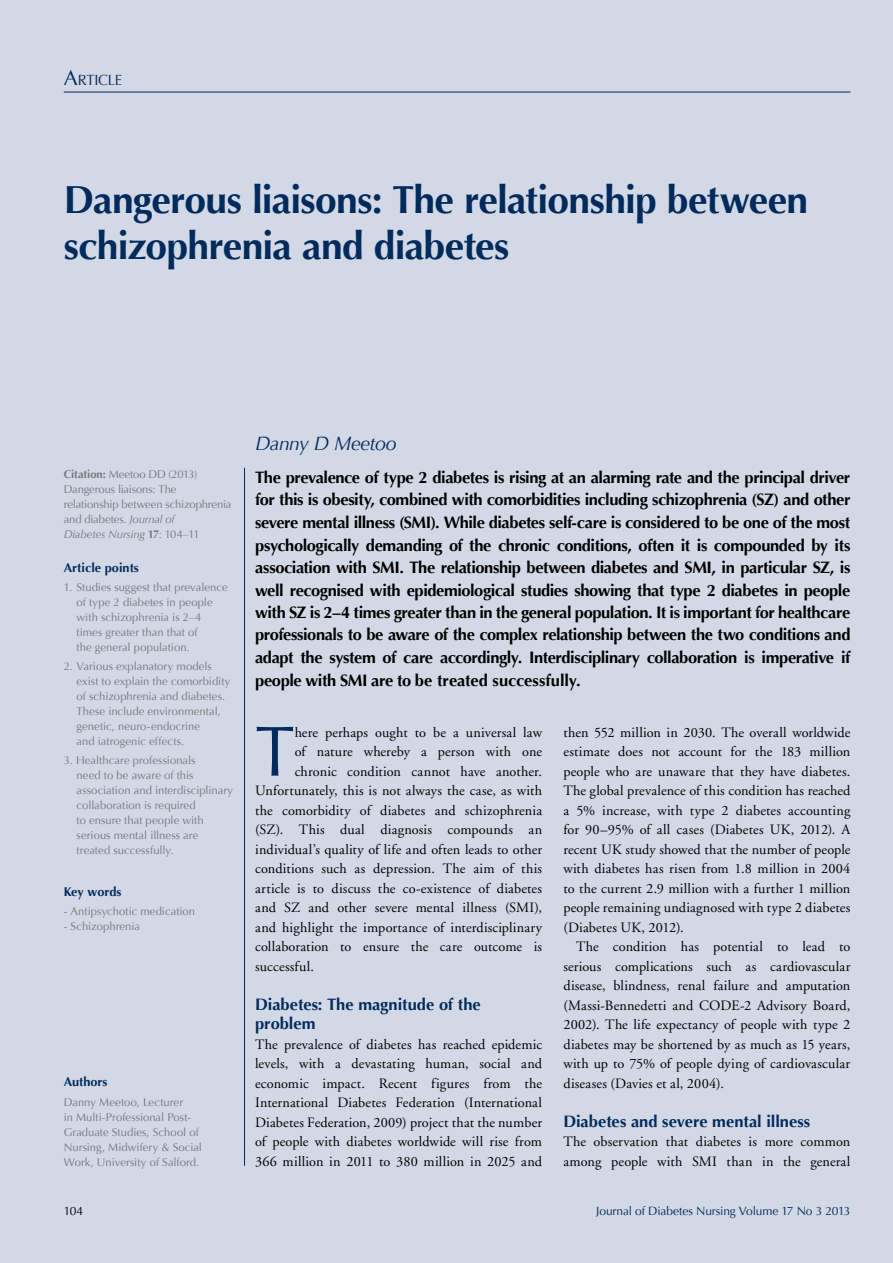
<style>
.page{position:relative;width:893px;height:1263px;background:#d3d8e6}
.page>*{position:absolute;margin:0;border:0;box-sizing:border-box;transform-origin:0 0}
.t1{font:71.25px "Optima";color:#002b5c}
.t2{font:700 39px/46.5px "Optima";letter-spacing:-.02em;color:#002b5c}
.t3{font:italic 19.5px "Optima";letter-spacing:-.025em;color:#002b5c}
.t4{font:700 16.5px/22.5px "Optima";letter-spacing:-.02em;color:#000;text-align:justify}
.t5{font:700 16.5px/19.5px "Optima";color:#002b5c}
.t6{font:14.7px "Optima";letter-spacing:-.02em;color:#002b5c}
.t7{font:14.25px/19.5px "Adobe Garamond";letter-spacing:.01em;color:#000;text-align:justify}
.t8{font:700 12.75px "Optima";color:#002b5c}
.t9{font:12px "Optima";letter-spacing:-.015em;color:#002b5c}
.t10{font:12px "Optima";color:#000}
.t11{font:11.25px/15px "Optima";color:#77787b}
.s1{font-size:21px}
.s2{font-weight:700}
.s3{font-style:italic}
</style>
<div class="page">
<hr style="left:64px;top:92px;width:786px;height:1px;background:#002b5c">
<hr style="left:244px;top:468px;width:1px;height:698px;background:#002b5c">
<p class="t6" style="left:64px;top:72px;width:60px"><span class="s1">A</span>RTICLE</p>
<h2 class="t2" style="left:64px;top:177px;width:746px">Dangerous liaisons: The relationship between schizophrenia and diabetes</h2>
<p class="t11" style="left:64px;top:467px;width:169px"><span class="s2">Citation:</span> Meetoo DD (2013)<br>Dangerous liaisons: The relationship between schizophrenia and diabetes. <span class="s3">Journal of<br>Diabetes Nursing</span> <span class="s2">17</span>: 104–11</p>
<p class="t8" style="left:64px;top:560px;width:77px">Article points</p>
<p class="t11" style="left:77px;top:580px;width:153px;text-indent:-13px">1. Studies suggest that prevalence of type 2 diabetes in people with schizophrenia is 2–4 times greater than that of<br>the general population.</p>
<p class="t11" style="left:77px;top:659px;width:155px;text-indent:-13px">2. Various explanatory models exist to explain the comorbidity of schizophrenia and diabetes.<br>These include environmental, genetic, neuro-endocrine<br>and iatrogenic effects.</p>
<p class="t11" style="left:77px;top:753px;width:158px;text-indent:-13px">3. Healthcare professionals<br>need to be aware of this association and interdisciplinary collaboration is required<br>to ensure that people with serious mental illness are treated successfully.</p>
<p class="t8" style="left:64px;top:884px;width:59px">Key words</p>
<p class="t11" style="left:64px;top:904px;width:133px">- Antipsychotic medication</p>
<p class="t11" style="left:64px;top:919px;width:78px">- Schizophrenia</p>
<p class="t8" style="left:64px;top:1075px;width:45px">Authors</p>
<p class="t11" style="left:64px;top:1094px;width:140px">Danny Meetoo, Lecturer<br>in Multi-Professional Post-<br>Graduate Studies, School of<br>Nursing, Midwifery &amp; Social<br>Work, University of Salford.</p>
<h3 class="t3" style="left:255px;top:432px;width:143px">Danny D Meetoo</h3>
<p class="t4" style="left:255px;top:466px;width:597px">The prevalence of type 2 diabetes is rising at an alarming rate and the principal driver for this is obesity, combined with comorbidities including schizophrenia (SZ) and other severe mental illness (SMI). While diabetes self-care is considered to be one of the most psychologically demanding of the chronic conditions, often it is compounded by its association with SMI. The relationship between diabetes and SMI, in particular SZ, is well recognised with epidemiological studies showing that type 2 diabetes in people with SZ is 2–4 times greater than in the general population. It is important for healthcare professionals to be aware of the complex relationship between the two conditions and adapt the system of care accordingly. Interdisciplinary collaboration is imperative if people with SMI are to be treated successfully.</p>
<h1 class="t1" style="left:255px;top:710px;width:41px">T</h1>
<p class="t7" style="left:295px;top:723px;width:249px">here perhaps ought to be a universal law</p>
<p class="t7" style="left:563px;top:723px;width:289px">then 552 million in 2030. The overall worldwide estimate does not account for the 183 million people who are unaware that they have diabetes.<br>The global prevalence of this condition has reached a 5% increase, with type 2 diabetes accounting for 90–95% of all cases (Diabetes UK, 2012). A recent UK study showed that the number of people with diabetes has risen from 1.8 million in 2004 to the current 2.9 million with a further 1 million people remaining undiagnosed with type 2 diabetes (Diabetes UK, 2012).</p>
<p class="t7" style="left:563px;top:937px;width:288px;text-indent:13px">The condition has potential to lead to serious complications such as cardiovascular disease, blindness, renal failure and amputation (Massi-Bennedetti and CODE-2 Advisory Board, 2002). The life expectancy of people with type 2 diabetes may be shortened by as much as 15 years, with up to 75% of people dying of cardiovascular diseases (Davies et al, 2004).</p>
<p class="t5" style="left:563px;top:1111px;width:248px">Diabetes and severe mental illness</p>
<p class="t7" style="left:563px;top:1132px;width:288px">The observation that diabetes is more common among people with SMI than in the general</p>
<p class="t7" style="left:295px;top:742px;width:249px">of nature whereby a person with one</p>
<p class="t7" style="left:295px;top:762px;width:249px">chronic condition cannot have another.</p>
<p class="t7" style="left:255px;top:781px;width:289px">Unfortunately, this is not always the case, as with</p>
<p class="t7" style="left:255px;top:801px;width:288px">the comorbidity of diabetes and schizophrenia</p>
<p class="t7" style="left:255px;top:820px;width:288px">(SZ). This dual diagnosis compounds an</p>
<p class="t7" style="left:255px;top:840px;width:288px">individual’s quality of life and often leads to other</p>
<p class="t7" style="left:255px;top:859px;width:288px">conditions such as depression. The aim of this</p>
<p class="t7" style="left:255px;top:879px;width:288px">article is to discuss the co-existence of diabetes</p>
<p class="t7" style="left:255px;top:898px;width:289px">and SZ and other severe mental illness (SMI),</p>
<p class="t7" style="left:255px;top:918px;width:288px">and highlight the importance of interdisciplinary</p>
<p class="t7" style="left:255px;top:937px;width:289px">collaboration to ensure the care outcome is</p>
<p class="t7" style="left:255px;top:957px;width:60px">successful.</p>
<p class="t5" style="left:255px;top:994px;width:227px">Diabetes: The magnitude of the problem</p>
<p class="t7" style="left:255px;top:1035px;width:288px">The prevalence of diabetes has reached epidemic levels, with a devastating human, social and economic impact. Recent figures from the International Diabetes Federation (International Diabetes Federation, 2009) project that the number of people with diabetes worldwide will rise from 366 million in 2011 to 380 million in 2025 and</p>
<p class="t10" style="left:64px;top:1204px;width:21px">104</p>
<p class="t9" style="left:596px;top:1204px;width:256px">Journal of Diabetes Nursing Volume 17 No 3 2013</p>
</div>
